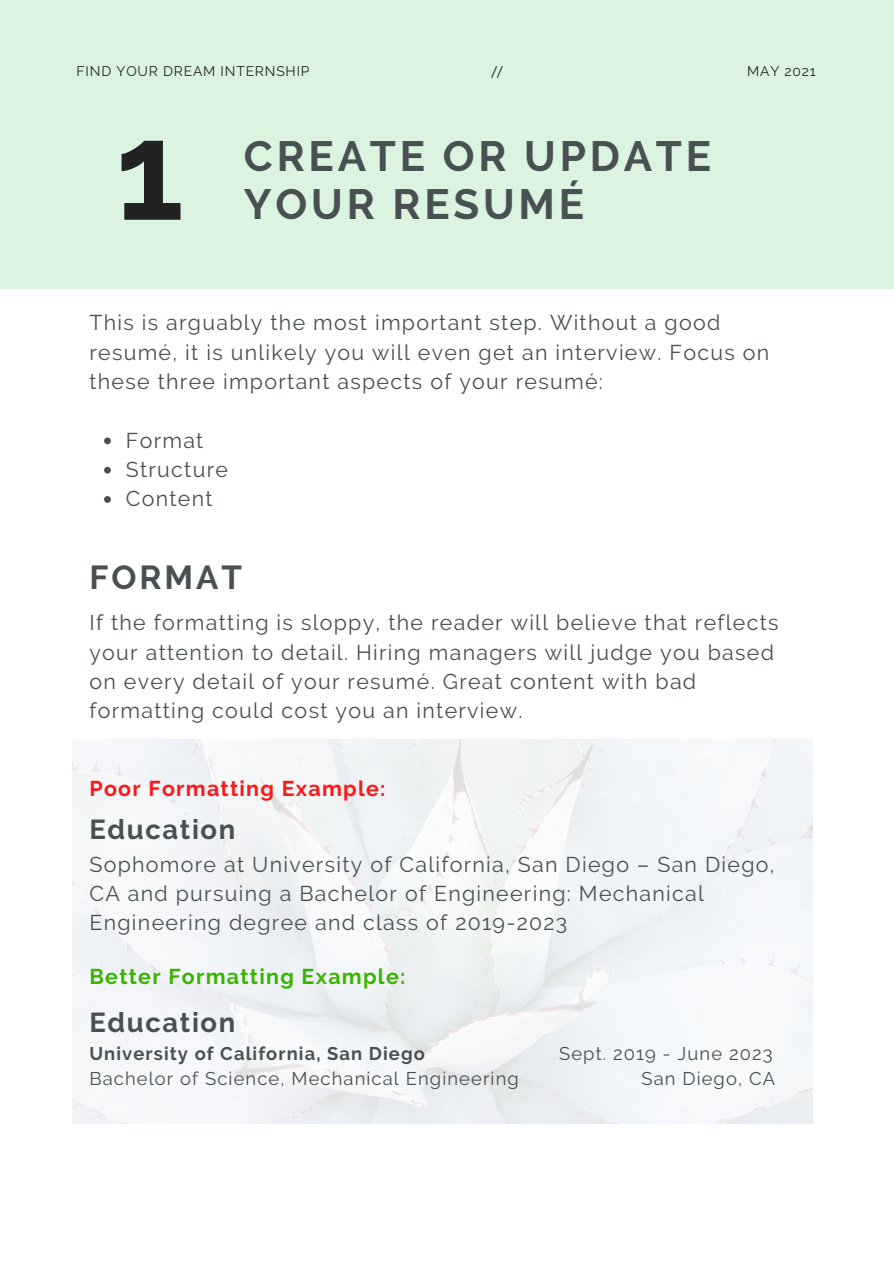
<style>
.page{position:relative;width:894px;height:1264px;background:#fff}
.page>*{position:absolute;margin:0;border:0;box-sizing:border-box;transform-origin:0 0}
.t1{font:700 138.3px "Raleway";color:#222}
.t2{font:700 42.15px/48.4px "Raleway";letter-spacing:.09em;color:#495052}
.t3{font:700 33.15px "Raleway";letter-spacing:.09em;color:#495052}
.t4{font:700 27.3px "Raleway";letter-spacing:.06em;color:#495052}
.t5{font:21.3px/29.2px "Raleway";letter-spacing:.06em;color:#495052}
.t6{font:700 21.3px "Raleway";letter-spacing:.06em;color:#3ab400}
.t7{font:700 21.3px "Raleway";letter-spacing:.06em;color:#ff1616}
.t8{font:18.3px "Raleway";letter-spacing:.06em;color:#495052}
.t9{font:700 18.3px "Raleway";letter-spacing:.06em;color:#495052}
.t10{font:13.8px "Raleway";letter-spacing:.06em;color:#222}
.t11{font:13.8px "PT Sans";color:#222}
</style>
<div class="page">
<div style="left:0;top:0;width:893px;height:289px;background:#dcf4df"></div>
<div style="left:72px;top:732px;width:744px;height:402px;background:#f3f5f8"></div>
<svg style="left:104px;top:437px;width:7px;height:7px"></svg>
<svg style="left:104px;top:467px;width:7px;height:6px"></svg>
<svg style="left:104px;top:496px;width:7px;height:7px"></svg>
<p class="t10" style="left:77px;top:63px;width:234px">FIND YOUR DREAM INTERNSHIP</p>
<p class="t11" style="left:491px;top:62px;width:12px">//</p>
<p class="t10" style="left:747px;top:63px;width:70px">MAY 2021</p>
<p class="t1" style="left:115px;top:90px;width:70px">1</p>
<p class="t2" style="left:244px;top:132px;width:468px">CREATE OR UPDATE<br>YOUR RESUMÉ</p>
<p class="t5" style="left:89px;top:308px;width:681px">This is arguably the most important step. Without a good resumé, it is unlikely you will even get an interview. Focus on these three important aspects of your resumé:</p>
<p class="t5" style="left:126px;top:425px;width:79px">Format</p>
<p class="t5" style="left:126px;top:455px;width:104px">Structure</p>
<p class="t5" style="left:126px;top:484px;width:88px">Content</p>
<p class="t3" style="left:89px;top:558px;width:154px">FORMAT</p>
<p class="t5" style="left:89px;top:608px;width:690px">If the formatting is sloppy, the reader will believe that reflects your attention to detail. Hiring managers will judge you based on every detail of your resumé. Great content with bad formatting could cost you an interview.</p>
<p class="t7" style="left:89px;top:776px;width:297px">Poor Formatting Example:</p>
<p class="t4" style="left:89px;top:813px;width:147px">Education</p>
<p class="t5" style="left:89px;top:849px;width:686px">Sophomore at University of California, San Diego – San Diego,<br>CA and pursuing a Bachelor of Engineering: Mechanical<br>Engineering degree and class of 2019-2023</p>
<p class="t6" style="left:89px;top:964px;width:317px">Better Formatting Example:</p>
<p class="t4" style="left:89px;top:1006px;width:147px">Education</p>
<p class="t9" style="left:89px;top:1042px;width:337px">University of California, San Diego</p>
<p class="t8" style="left:559px;top:1042px;width:215px">Sept. 2019 - June 2023</p>
<p class="t8" style="left:89px;top:1067px;width:431px">Bachelor of Science, Mechanical Engineering</p>
<p class="t8" style="left:641px;top:1067px;width:135px">San Diego, CA</p>
</div>
